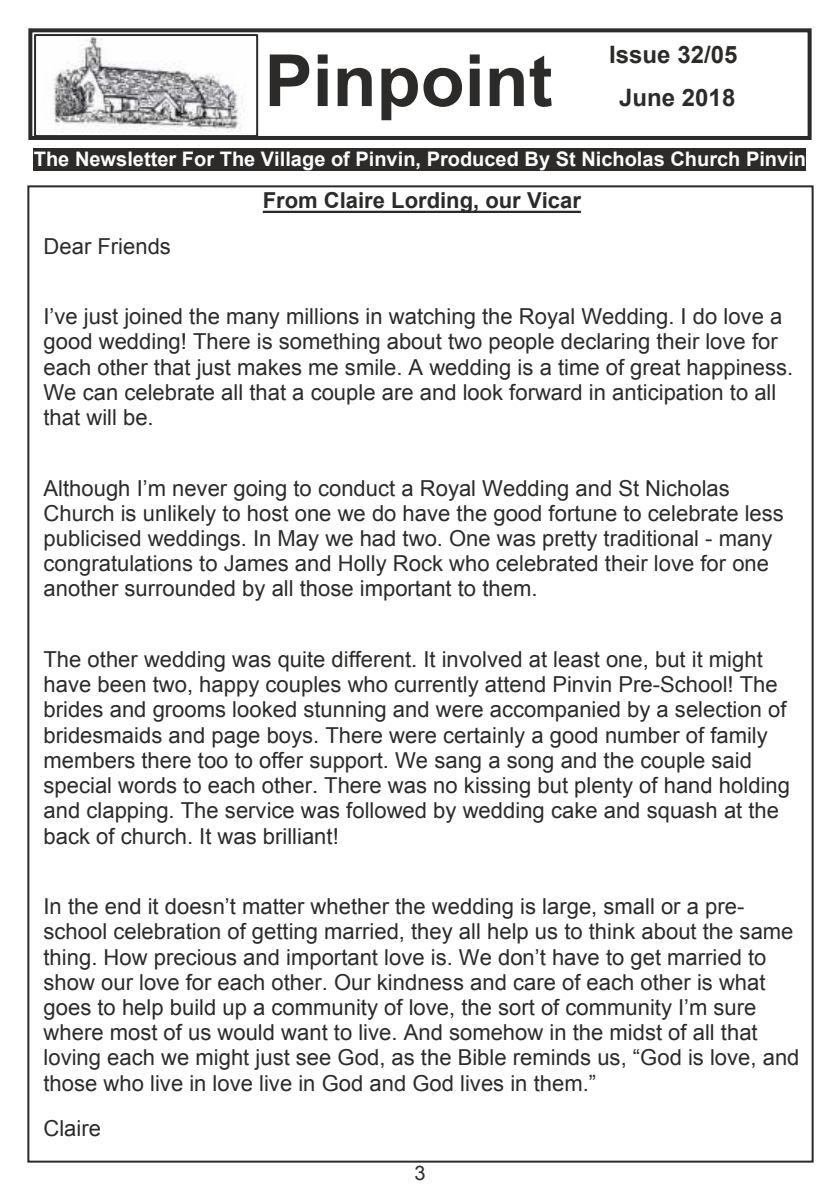
<style>
.page{position:relative;width:840px;height:1191px;background:#fff}
.page>*{position:absolute;margin:0;border:0;box-sizing:border-box;transform-origin:0 0}
.t1{font:700 72px "Arial";color:#2c2b2a}
.t2{font:700 24px/43.4px "Arial";color:#2c2b2a;text-align:center}
.t3{font:22px/25.2px "Arial";color:#2c2b2a}
.t4{font:700 22px "Arial";color:#2c2b2a}
.t5{font:700 20px "Arial";color:#fefefe}
.t6{font:20px "Arial";color:#2c2b2a}
</style>
<div class="page">
<div style="left:34px;top:34px;width:224px;height:103px;border:2px solid #2c2b2a"></div>
<img style="left:53px;top:37px;width:191px;height:95px">
<div style="left:28px;top:28px;width:783px;height:112px;border:4px solid #2c2b2a"></div>
<div style="left:34px;top:148px;width:771px;height:22px;background:#2c2b2a"></div>
<hr style="left:262px;top:211px;width:318px;height:2px;background:#2c2b2a">
<h1 class="t1" style="left:264px;top:54px;width:289px">Pinpoint</h1>
<p class="t2" style="left:608px;top:35px;width:130px">Issue 32/05<br>June 2018</p>
<p class="t5" style="left:34px;top:151px;width:773px">The Newsletter For The Village of Pinvin, Produced By St Nicholas Church Pinvin</p>
<p class="t4" style="left:262px;top:192px;width:319px">From Claire Lording, our Vicar</p>
<p class="t3" style="left:43px;top:235px;width:129px">Dear Friends</p>
<p class="t3" style="left:43px;top:306px;width:750px">I’ve just joined the many millions in watching the Royal Wedding. I do love a good wedding! There is something about two people declaring their love for each other that just makes me smile. A wedding is a time of great happiness.<br>We can celebrate all that a couple are and look forward in anticipation to all that will be.</p>
<p class="t3" style="left:43px;top:477px;width:741px">Although I’m never going to conduct a Royal Wedding and St Nicholas Church is unlikely to host one we do have the good fortune to celebrate less publicised weddings. In May we had two. One was pretty traditional - many congratulations to James and Holly Rock who celebrated their love for one another surrounded by all those important to them.</p>
<p class="t3" style="left:43px;top:648px;width:747px">The other wedding was quite different. It involved at least one, but it might have been two, happy couples who currently attend Pinvin Pre-School! The brides and grooms looked stunning and were accompanied by a selection of bridesmaids and page boys. There were certainly a good number of family members there too to offer support. We sang a song and the couple said special words to each other. There was no kissing but plenty of hand holding and clapping. The service was followed by wedding cake and squash at the back of church. It was brilliant!</p>
<p class="t3" style="left:43px;top:895px;width:757px">In the end it doesn’t matter whether the wedding is large, small or a pre&shy;school celebration of getting married, they all help us to think about the same thing. How precious and important love is. We don’t have to get married to show our love for each other. Our kindness and care of each other is what goes to help build up a community of love, the sort of community I’m sure where most of us would want to live. And somehow in the midst of all that loving each we might just see God, as the Bible reminds us, “God is love, and those who live in love live in God and God lives in them.”</p>
<p class="t3" style="left:43px;top:1117px;width:59px">Claire</p>
<p class="t6" style="left:414px;top:1165px;width:13px">3</p>
</div>
